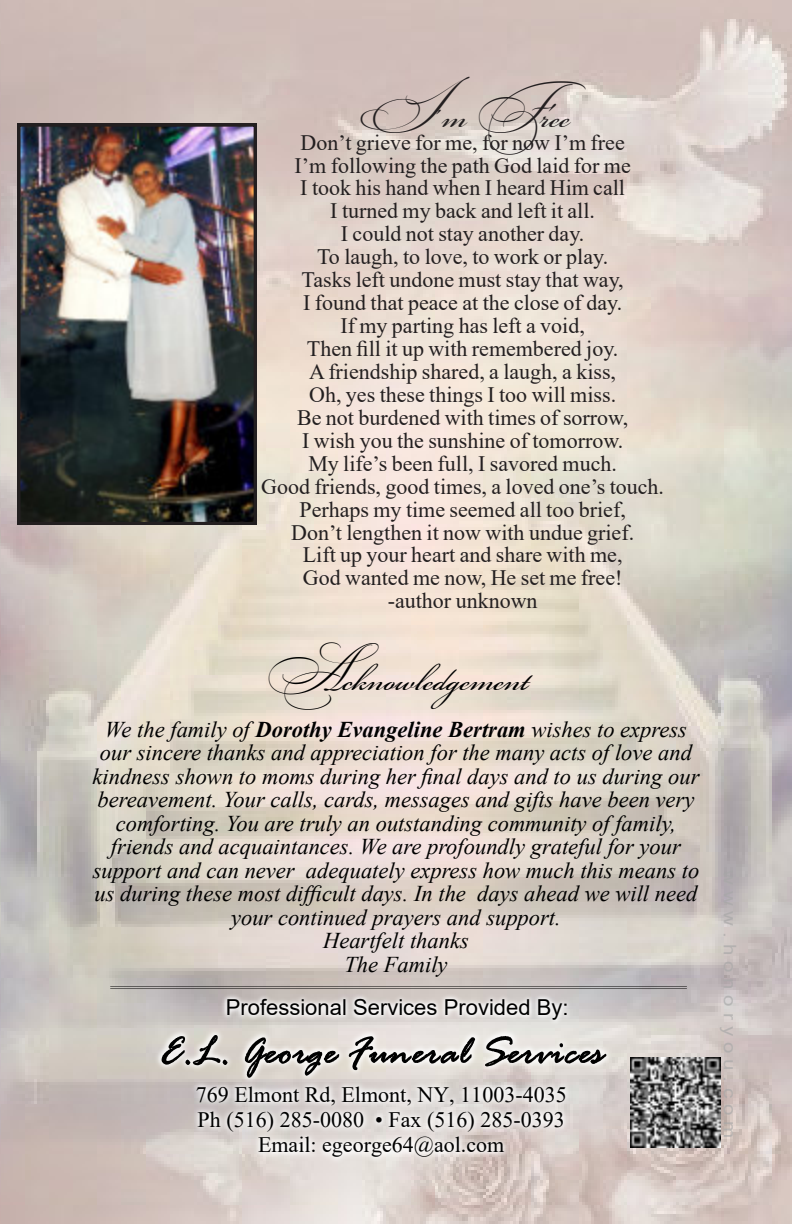
<style>
.page{position:relative;width:792px;height:1224px;background:#fff}
.page>*{position:absolute;margin:0;border:0;box-sizing:border-box;transform-origin:0 0}
.t1{font:48px "Bickham Script Two";color:#231f20}
.t2{font:47px "Bickham Script Two";color:#000}
.t3{font:italic 22.6px/23.4px "Times New Roman";color:#000;text-align:center}
.t4{font:22px/23px "Times New Roman";color:#231f20;text-align:center}
.t5{font:22px/25.2px "Times New Roman";color:#000;text-align:center}
.t6{font:22px "Arial";color:#000}
.t7{font:17.4px "Arial";letter-spacing:.285em;color:rgb(167 167 167/.68);scale:1.18 1}
.s1{font-weight:700}
</style>
<div class="page">
<img style="left:0;top:0;width:792px;height:1224px">
<hr style="left:110px;top:986px;width:577px;height:1px;background:#000">
<img style="left:77px;top:1029px;width:608px;height:149px">
<svg style="left:162px;top:1035px;width:66px;height:30px"></svg>
<svg style="left:245px;top:1037px;width:94px;height:41px"></svg>
<svg style="left:349px;top:1036px;width:126px;height:34px"></svg>
<svg style="left:485px;top:1036px;width:121px;height:30px"></svg>
<img style="left:66px;top:987px;width:662px;height:42px">
<img style="left:18px;top:124px;width:239px;height:401px">
<img style="left:630px;top:1058px;width:90px;height:90px">
<h1 class="t1" style="left:355px;top:82px;width:232px">I’ mFree</h1>
<p class="t4" style="left:261px;top:133px;width:404px">Don’t grieve for me, for now I’m free<br>I’m following the path God laid for me<br>I took his hand when I heard Him call<br>I turned my back and left it all.<br>I could not stay another day.<br>To laugh, to love, to work or play.<br>Tasks left undone must stay that way,<br>I found that peace at the close of day.<br>If my parting has left a void,<br>Then fill it up with remembered joy.<br>A friendship shared, a laugh, a kiss,<br>Oh, yes these things I too will miss.<br>Be not burdened with times of sorrow,<br>I wish you the sunshine of tomorrow.<br>My life’s been full, I savored much.<br>Good friends, good times, a loved one’s touch.<br>Perhaps my time seemed all too brief,<br>Don’t lengthen it now with undue grief.<br>Lift up your heart and share with me,<br>God wanted me now, He set me free!<br>-author unknown</p>
<h2 class="t2" style="left:263px;top:646px;width:267px">Acknowledgement</h2>
<p class="t3" style="left:93px;top:720px;width:608px">We the family of <span class="s1">Dorothy Evangeline Bertram</span> wishes to express our sincere thanks and appreciation for the many acts of love and kindness shown to moms during her final days and to us during our bereavement. Your calls, cards, messages and gifts have been very comforting. You are truly an outstanding community of family, friends and acquaintances. We are profoundly grateful for your support and can never adequately express how much this means to us during these most difficult days. In the days ahead we will need your continued prayers and support.<br>Heartfelt thanks<br>The Family</p>
<p class="t6" style="left:226px;top:999px;width:344px">Professional Services Provided By:</p>
<p class="t5" style="left:196px;top:1084px;width:373px">769 Elmont Rd, Elmont, NY, 11003-4035<br>Ph (516) 285-0080 • Fax (516) 285-0393<br>Email: egeorge64@aol.com</p>
<p class="t7" style="left:736px;top:870px;width:229px;rotate:90deg">www.honoryou.com</p>
</div>
